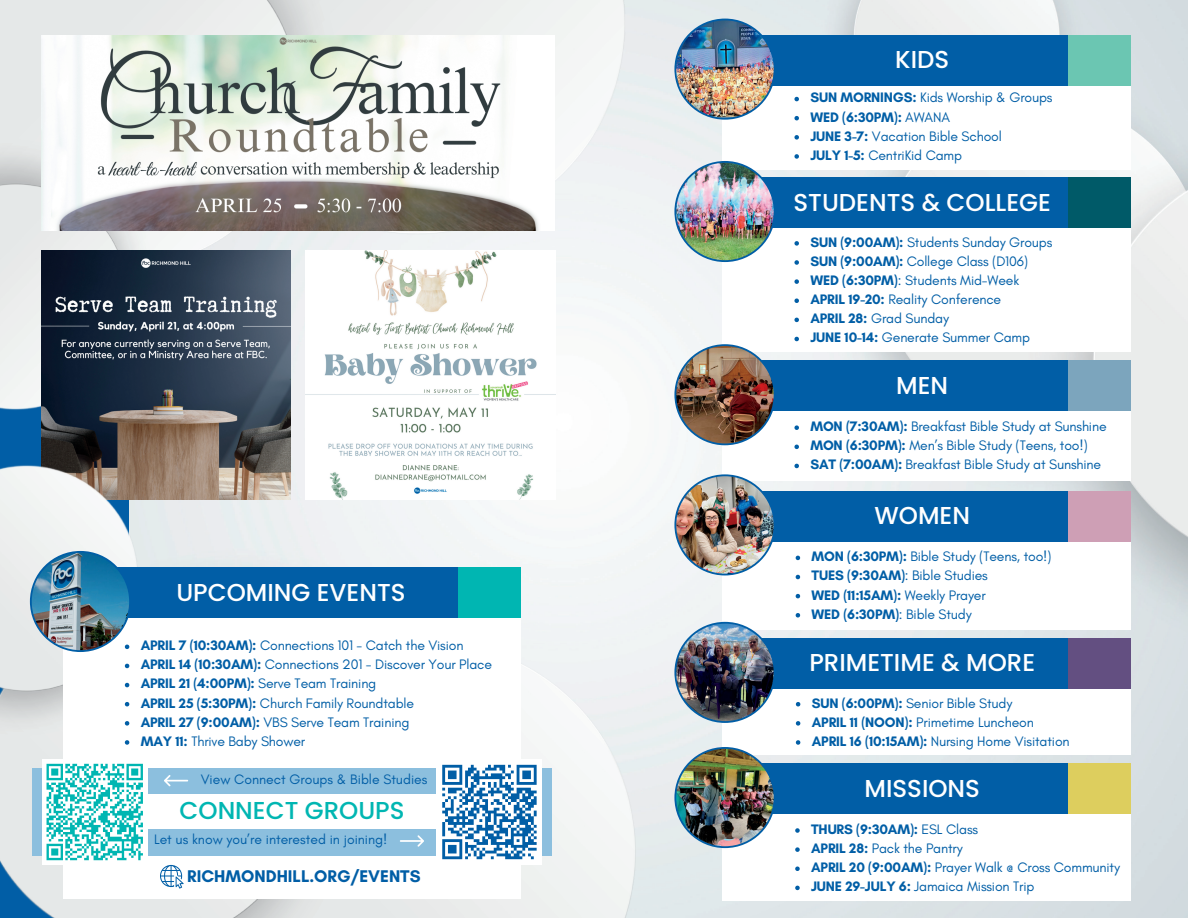
<style>
.page{position:relative;width:1188px;height:918px;background:#fff}
.page>*{position:absolute;margin:0;border:0;box-sizing:border-box;transform-origin:0 0}
.t1{font:500 24.45px "Poppins";color:#fff}
.t2{font:500 24.45px "Poppins";color:#00b6b2}
.t3{font:700 17.25px "Glacial Indifference";color:#015ea6}
.t4{font:13.95px "Glacial Indifference";letter-spacing:-.01em;color:#015ea6}
.t5{font:700 13.95px "Glacial Indifference";letter-spacing:-.01em;color:#015ea6}
.s1{font-weight:700}
.s2{font-weight:400}
</style>
<div class="page">
<img style="left:760px;top:0;width:428px;height:918px">
<div style="left:723px;top:77px;width:408px;height:93px;background:#fff"></div>
<div style="left:736px;top:35px;width:332px;height:50px;background:#015ea6"></div>
<svg style="left:760px;top:19px;width:16px;height:87px"></svg>
<div style="left:1068px;top:35px;width:63px;height:50px;background:#6bc6b2"></div>
<svg style="left:794px;top:97px;width:5px;height:4px"></svg>
<svg style="left:794px;top:116px;width:5px;height:4px"></svg>
<svg style="left:794px;top:135px;width:5px;height:5px"></svg>
<svg style="left:794px;top:154px;width:5px;height:5px"></svg>
<div style="left:723px;top:219px;width:408px;height:133px;background:#fff"></div>
<div style="left:736px;top:178px;width:332px;height:50px;background:#015ea6"></div>
<svg style="left:760px;top:170px;width:16px;height:78px"></svg>
<div style="left:1068px;top:178px;width:63px;height:50px;background:#005a68"></div>
<svg style="left:794px;top:241px;width:5px;height:5px"></svg>
<svg style="left:794px;top:260px;width:5px;height:5px"></svg>
<svg style="left:794px;top:279px;width:5px;height:5px"></svg>
<svg style="left:794px;top:298px;width:5px;height:5px"></svg>
<svg style="left:794px;top:318px;width:5px;height:4px"></svg>
<svg style="left:794px;top:337px;width:5px;height:4px"></svg>
<div style="left:723px;top:402px;width:408px;height:79px;background:#fff"></div>
<div style="left:736px;top:361px;width:332px;height:50px;background:#015ea6"></div>
<svg style="left:760px;top:352px;width:16px;height:79px"></svg>
<div style="left:1068px;top:361px;width:63px;height:50px;background:#7ca5bd"></div>
<svg style="left:794px;top:425px;width:5px;height:5px"></svg>
<svg style="left:794px;top:445px;width:5px;height:4px"></svg>
<svg style="left:794px;top:464px;width:5px;height:4px"></svg>
<div style="left:723px;top:532px;width:408px;height:98px;background:#fff"></div>
<div style="left:736px;top:491px;width:332px;height:50px;background:#015ea6"></div>
<svg style="left:770px;top:481px;width:6px;height:67px"></svg>
<div style="left:1068px;top:491px;width:63px;height:50px;background:#ce9fb5"></div>
<svg style="left:796px;top:556px;width:4px;height:4px"></svg>
<svg style="left:796px;top:575px;width:4px;height:4px"></svg>
<svg style="left:796px;top:594px;width:4px;height:4px"></svg>
<svg style="left:796px;top:613px;width:4px;height:5px"></svg>
<div style="left:723px;top:680px;width:408px;height:75px;background:#fff"></div>
<div style="left:736px;top:638px;width:332px;height:51px;background:#015ea6"></div>
<svg style="left:770px;top:630px;width:6px;height:65px"></svg>
<div style="left:1068px;top:638px;width:63px;height:51px;background:#634f81"></div>
<svg style="left:796px;top:702px;width:4px;height:4px"></svg>
<svg style="left:796px;top:721px;width:4px;height:5px"></svg>
<svg style="left:796px;top:740px;width:4px;height:5px"></svg>
<div style="left:723px;top:804px;width:408px;height:96px;background:#fff"></div>
<div style="left:736px;top:764px;width:332px;height:50px;background:#015ea6"></div>
<svg style="left:770px;top:755px;width:6px;height:66px"></svg>
<div style="left:1068px;top:764px;width:63px;height:50px;background:#ddce5e"></div>
<svg style="left:795px;top:828px;width:5px;height:5px"></svg>
<svg style="left:795px;top:847px;width:5px;height:5px"></svg>
<svg style="left:795px;top:867px;width:5px;height:4px"></svg>
<svg style="left:795px;top:886px;width:5px;height:4px"></svg>
<img style="left:0;top:0;width:760px;height:459px">
<img style="left:42px;top:36px;width:513px;height:195px">
<img style="left:42px;top:251px;width:249px;height:208px">
<img style="left:306px;top:251px;width:249px;height:208px">
<img style="left:0;top:459px;width:770px;height:459px">
<div style="left:63px;top:609px;width:458px;height:290px;background:#fff"></div>
<div style="left:92px;top:567px;width:366px;height:51px;background:#015ea6"></div>
<div style="left:458px;top:567px;width:63px;height:51px;background:#00b6b2"></div>
<div style="left:32px;top:768px;width:520px;height:87px;background:#8cbfde"></div>
<svg style="left:160px;top:865px;width:24px;height:24px"></svg>
<div style="left:437px;top:759px;width:105px;height:106px;background:#fff"></div>
<svg style="left:442px;top:764px;width:95px;height:96px"></svg>
<div style="left:42px;top:759px;width:106px;height:106px;background:#fff"></div>
<svg style="left:46px;top:763px;width:97px;height:98px"></svg>
<svg style="left:400px;top:835px;width:24px;height:11px"></svg>
<svg style="left:164px;top:775px;width:24px;height:11px"></svg>
<div style="left:145px;top:794px;width:292px;height:34px;background:#fff"></div>
<img style="left:30px;top:551px;width:101px;height:101px">
<svg style="left:125px;top:664px;width:4px;height:4px"></svg>
<svg style="left:125px;top:683px;width:4px;height:4px"></svg>
<svg style="left:125px;top:702px;width:4px;height:4px"></svg>
<svg style="left:125px;top:721px;width:4px;height:5px"></svg>
<svg style="left:125px;top:740px;width:4px;height:5px"></svg>
<p class="t1" style="left:176px;top:575px;width:231px">UPCOMING EVENTS</p>
<p class="t4" style="left:141px;top:637px;width:324px"><span class="s1">APRIL 7 (10:30AM):</span> Connections 101 - Catch the Vision</p>
<p class="t4" style="left:141px;top:656px;width:353px"><span class="s1">APRIL 14 (10:30AM):</span> Connections 201 - Discover Your Place</p>
<p class="t4" style="left:141px;top:675px;width:237px"><span class="s1">APRIL 21 (4:00PM):</span> Serve Team Training</p>
<p class="t4" style="left:141px;top:694px;width:275px"><span class="s1">APRIL 25 (5:30PM):</span> Church Family Roundtable</p>
<h1 class="t4" style="left:141px;top:713px;width:270px"><span class="s1">APRIL 27 (9:00AM):</span> VBS Serve Team Training</h1>
<p class="t4" style="left:141px;top:733px;width:166px"><span class="s1">MAY 11:</span> Thrive Baby Shower</p>
<p class="t4" style="left:201px;top:771px;width:228px">View Connect Groups &amp; Bible Studies</p>
<p class="t2" style="left:180px;top:794px;width:226px">CONNECT GROUPS</p>
<p class="t4" style="left:154px;top:831px;width:235px">Let us know you’re interested in joining!</p>
<h1 class="t3" style="left:187px;top:866px;width:235px">RICHMONDHILL.ORG/EVENTS</h1>
<p class="t1" style="left:895px;top:42px;width:56px">KIDS</p>
<p class="t4" style="left:810px;top:89px;width:244px"><span class="s1">SUN MORNINGS:</span> Kids Worship &amp; Groups</p>
<p class="t5" style="left:810px;top:108px;width:141px">WED (6:30PM): <span class="s2">AWANA</span></p>
<p class="t4" style="left:810px;top:127px;width:193px"><span class="s1">JUNE 3-7:</span> Vacation Bible School</p>
<h1 class="t4" style="left:810px;top:147px;width:153px"><span class="s1">JULY 1-5:</span> CentriKid Camp</h1>
<p class="t1" style="left:794px;top:185px;width:259px">STUDENTS &amp; COLLEGE</p>
<p class="t4" style="left:810px;top:233px;width:243px"><span class="s1">SUN (9:00AM):</span> Students Sunday Groups</p>
<p class="t4" style="left:810px;top:253px;width:219px"><span class="s1">SUN (9:00AM):</span> College Class (D106)</p>
<p class="t4" style="left:810px;top:272px;width:210px"><span class="s1">WED (6:30PM)</span>: Students Mid-Week</p>
<h1 class="t4" style="left:810px;top:291px;width:192px"><span class="s1">APRIL 19-20:</span> Reality Conference</h1>
<p class="t4" style="left:810px;top:310px;width:140px"><span class="s1">APRIL 28:</span> Grad Sunday</p>
<p class="t4" style="left:810px;top:329px;width:221px"><span class="s1">JUNE 10-14:</span> Generate Summer Camp</p>
<p class="t1" style="left:896px;top:368px;width:54px">MEN</p>
<p class="t4" style="left:810px;top:418px;width:298px"><span class="s1">MON (7:30AM):</span> Breakfast Bible Study at Sunshine</p>
<p class="t4" style="left:810px;top:437px;width:279px"><span class="s1">MON (6:30PM):</span> Men’s Bible Study (Teens, too!)</p>
<p class="t4" style="left:810px;top:456px;width:292px"><span class="s1">SAT (7:00AM):</span> Breakfast Bible Study at Sunshine</p>
<p class="t1" style="left:874px;top:498px;width:97px">WOMEN</p>
<p class="t4" style="left:812px;top:548px;width:242px"><span class="s1">MON (6:30PM):</span> Bible Study (Teens, too!)</p>
<p class="t4" style="left:812px;top:567px;width:178px"><span class="s1">TUES (9:30AM)</span>: Bible Studies</p>
<p class="t5" style="left:812px;top:586px;width:176px">WED (11:15AM): <span class="s2">Weekly Prayer</span></p>
<p class="t5" style="left:812px;top:605px;width:162px">WED (6:30PM)<span class="s2">: Bible Study</span></p>
<p class="t1" style="left:809px;top:646px;width:227px">PRIMETIME &amp; MORE</p>
<p class="t4" style="left:812px;top:694px;width:202px"><span class="s1">SUN (6:00PM):</span> Senior Bible Study</p>
<p class="t4" style="left:812px;top:713px;width:224px"><span class="s1">APRIL 11 (NOON):</span> Primetime Luncheon</p>
<p class="t4" style="left:812px;top:733px;width:259px"><span class="s1">APRIL 16 (10:15AM):</span> Nursing Home Visitation</p>
<p class="t1" style="left:864px;top:771px;width:117px">MISSIONS</p>
<p class="t5" style="left:811px;top:821px;width:169px">THURS (9:30AM): <span class="s2">ESL Class</span></p>
<h2 class="t4" style="left:811px;top:840px;width:153px"><span class="s1">APRIL 28:</span> Pack the Pantry</h2>
<p class="t4" style="left:811px;top:859px;width:310px"><span class="s1">APRIL 20 (9:00AM):</span> Prayer Walk @ Cross Community</p>
<p class="t4" style="left:811px;top:878px;width:225px"><span class="s1">JUNE 29-JULY 6:</span> Jamaica Mission Trip</p>
</div>
